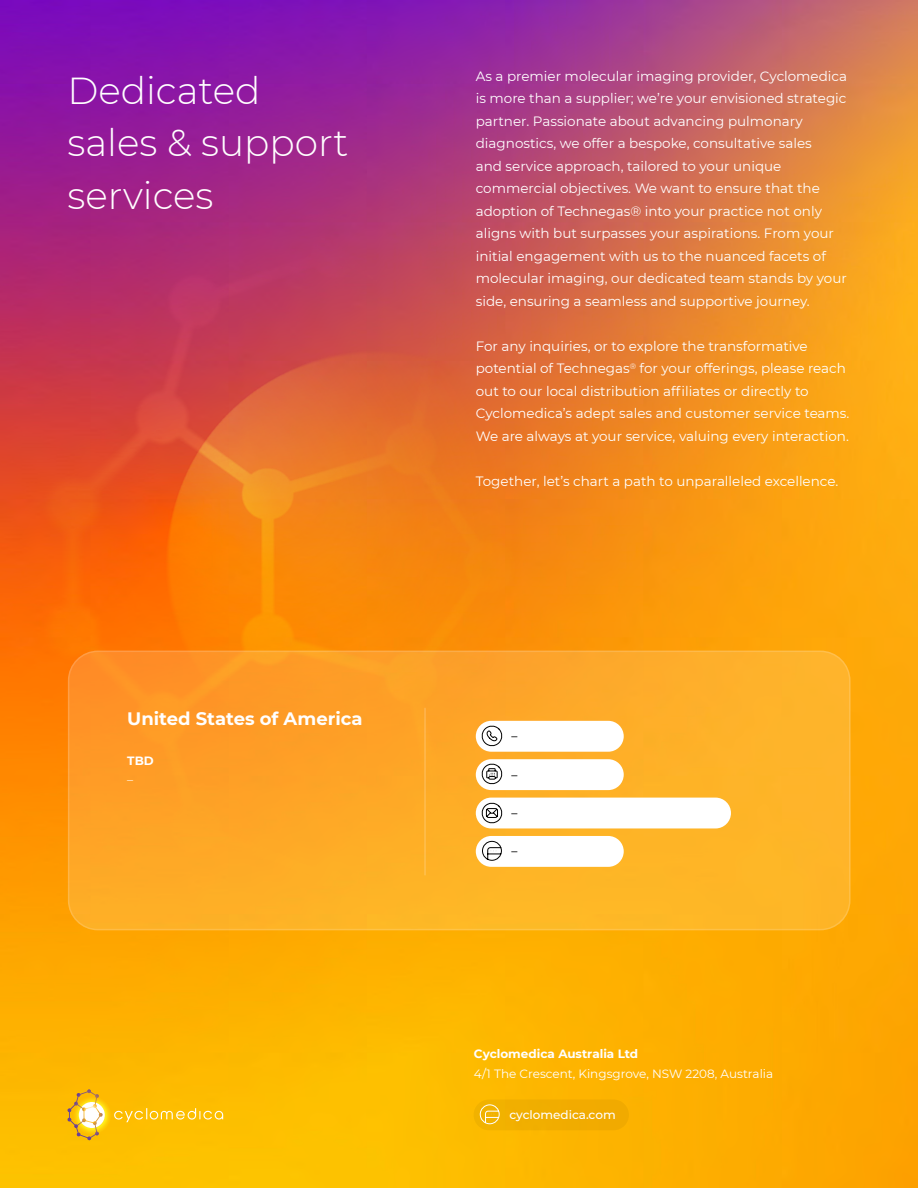
<style>
.page{position:relative;width:918px;height:1188px;background:#fff}
.page>*{position:absolute;margin:0;border:0;box-sizing:border-box;transform-origin:0 0}
.t1{font:300 37.5px/52.5px "Montserrat";color:#fff}
.t2{font:700 18px "Montserrat";color:#fff}
.t3{font:13.5px/22.5px "Montserrat";color:#fff}
.t4{font:12px "Montserrat";color:#fff}
.t5{font:700 12px "Montserrat";color:#fff}
.t6{font:500 12px "Montserrat";color:#fff}
.t7{font:500 12px "Montserrat";color:#000}
</style>
<div class="page">
<img style="left:0;top:0;width:918px;height:1188px">
<img style="left:517px;top:317px;width:39px;height:334px">
<img style="left:40px;top:225px;width:477px;height:682px">
<svg style="left:68px;top:651px;width:782px;height:279px;background:#feaa27"></svg>
<div style="left:68px;top:651px;width:783px;height:279px;border:2px solid #fff;border-radius:29px"></div>
<hr style="left:424px;top:708px;width:2px;height:167px;background:#fff">
<div style="left:476px;top:721px;width:148px;height:31px;background:#fff;border-radius:15px"></div>
<div style="left:476px;top:759px;width:148px;height:31px;background:#fff;border-radius:15px"></div>
<div style="left:476px;top:798px;width:255px;height:30px;background:#fff;border-radius:15px"></div>
<div style="left:476px;top:836px;width:148px;height:31px;background:#fff;border-radius:15px"></div>
<div style="left:474px;top:1099px;width:155px;height:31px;background:#f1ad00;border-radius:15px"></div>
<svg style="left:480px;top:725px;width:23px;height:23px"></svg>
<svg style="left:482px;top:841px;width:20px;height:20px"></svg>
<svg style="left:480px;top:1104px;width:20px;height:21px"></svg>
<svg style="left:480px;top:763px;width:23px;height:23px"></svg>
<svg style="left:480px;top:802px;width:23px;height:23px"></svg>
<svg style="left:67px;top:1089px;width:156px;height:60px;background:#fac117"></svg>
<h1 class="t1" style="left:68px;top:63px;width:282px">Dedicated sales &amp; support services</h1>
<h2 class="t2" style="left:127px;top:706px;width:237px">United States of America</h2>
<p class="t5" style="left:127px;top:752px;width:28px">TBD</p>
<p class="t4" style="left:127px;top:772px;width:7px">–</p>
<p class="t3" style="left:476px;top:64px;width:373px">As a premier molecular imaging provider, Cyclomedica is more than a supplier; we’re your envisioned strategic partner. Passionate about advancing pulmonary diagnostics, we offer a bespoke, consultative sales<br>and service approach, tailored to your unique commercial objectives. We want to ensure that the adoption of Technegas® into your practice not only aligns with but surpasses your aspirations. From your initial engagement with us to the nuanced facets of molecular imaging, our dedicated team stands by your side, ensuring a seamless and supportive journey.</p>
<p class="t3" style="left:476px;top:334px;width:375px">For any inquiries, or to explore the transformative potential of Technegas<sup>®</sup> for your offerings, please reach out to our local distribution affiliates or directly to Cyclomedica’s adept sales and customer service teams.<br>We are always at your service, valuing every interaction.</p>
<p class="t3" style="left:476px;top:469px;width:364px">Together, let’s chart a path to unparalleled excellence.</p>
<p class="t7" style="left:512px;top:728px;width:7px">–</p>
<p class="t7" style="left:512px;top:766px;width:7px">–</p>
<p class="t7" style="left:512px;top:804px;width:7px">–</p>
<p class="t7" style="left:512px;top:843px;width:7px">–</p>
<p class="t5" style="left:474px;top:1045px;width:166px">Cyclomedica Australia Ltd</p>
<p class="t4" style="left:474px;top:1065px;width:301px">4/1 The Crescent, Kingsgrove, NSW 2208, Australia</p>
<p class="t6" style="left:509px;top:1106px;width:108px">cyclomedica.com</p>
</div>
